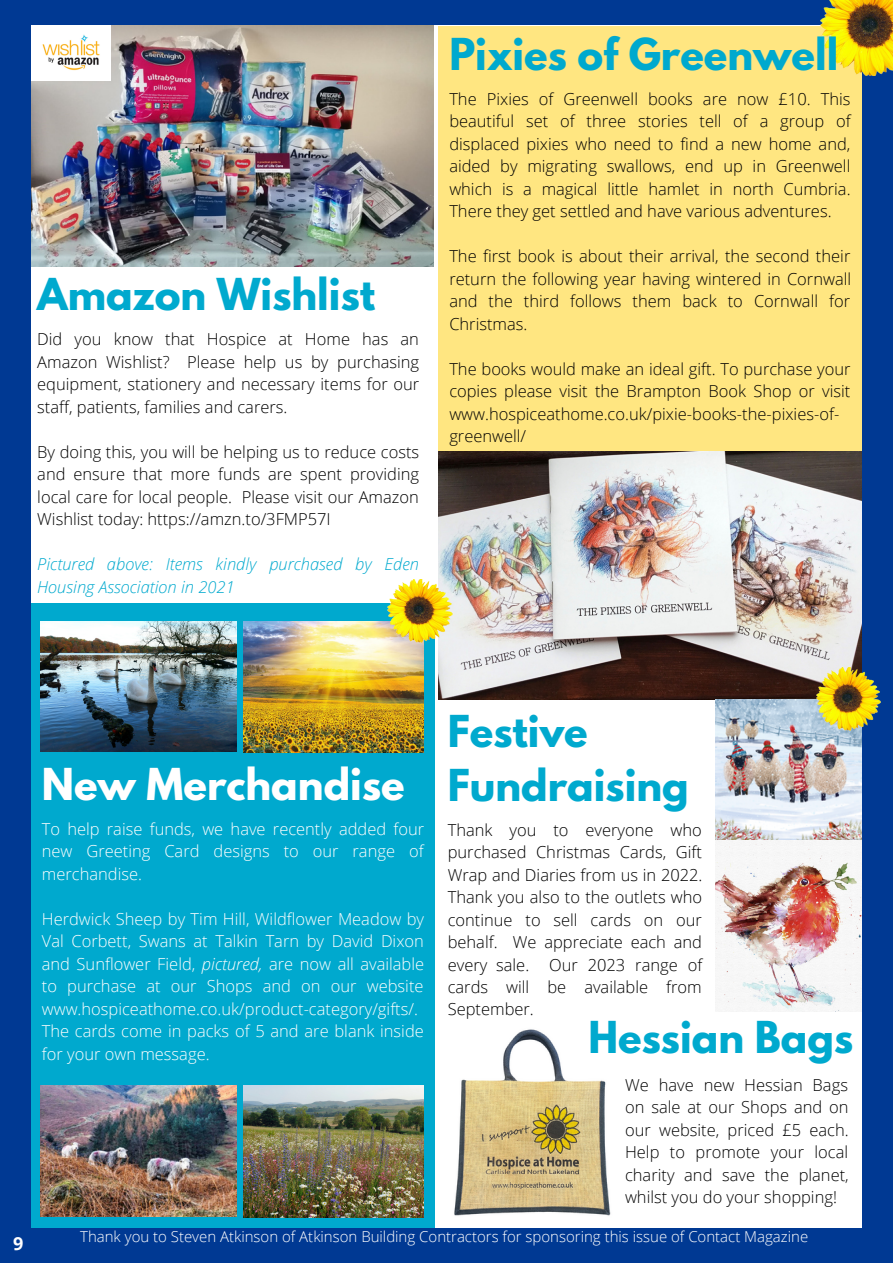
<style>
.page{position:relative;width:893px;height:1264px;background:#fff}
.page>*{position:absolute;margin:0;border:0;box-sizing:border-box;transform-origin:0 0}
.t1{font:700 39px/54px "League Spartan";color:#00a9ce}
.t2{font:700 39px "League Spartan";color:#fff}
.t3{font:700 18px "Open Sans";color:#fff}
.t4{font:300 16.5px/22.5px "Open Sans";color:#000;text-align:justify}
.t5{font:300 16.5px/22.5px "Open Sans";color:#fff;text-align:justify}
.t6{font:300 16.5px/22.5px "Open Sans";color:#010101;text-align:justify}
.t7{font:italic 300 16.5px/22.5px "Open Sans";color:#00a9ce}
.t8{font:300 15px "Open Sans";color:#fff}
.s1{color:#010101}
.s2{font-style:italic}
</style>
<div class="page">
<div style="left:0;top:0;width:892px;height:1262px;background:#003993"></div>
<div style="left:32px;top:26px;width:829px;height:1201px;background:#fff"></div>
<div style="left:31px;top:603px;width:404px;height:624px;background:#00a9ce"></div>
<div style="left:438px;top:26px;width:423px;height:428px;background:#ffe681"></div>
<img style="left:439px;top:452px;width:422px;height:247px">
<img style="left:820px;top:0;width:72px;height:76px">
<img style="left:31px;top:26px;width:402px;height:240px">
<img style="left:31px;top:26px;width:80px;height:55px">
<img style="left:244px;top:1085px;width:180px;height:132px">
<img style="left:41px;top:1085px;width:195px;height:131px">
<img style="left:41px;top:621px;width:195px;height:130px">
<img style="left:244px;top:621px;width:180px;height:132px">
<img style="left:715px;top:699px;width:146px;height:141px">
<img style="left:816px;top:667px;width:64px;height:63px">
<img style="left:388px;top:579px;width:64px;height:63px">
<img style="left:715px;top:840px;width:146px;height:171px">
<img style="left:454px;top:1029px;width:157px;height:187px">
<p class="t1" style="left:37px;top:272px;width:339px">Amazon Wishlist</p>
<p class="t4" style="left:37px;top:327px;width:383px">Did you know that Hospice at Home has an Amazon Wishlist? Please help us by purchasing equipment, stationery and necessary items for our staff, patients, families and carers.</p>
<p class="t4" style="left:37px;top:440px;width:383px">By doing this, you will be helping us to reduce costs and ensure that more funds are spent providing local care for local people. Please visit our Amazon Wishlist today: <span class="s1">https://amzn.to/3FMP57I</span></p>
<p class="t7" style="left:37px;top:552px;width:383px">Pictured above: Items kindly purchased by Eden<br>Housing Association in 2021</p>
<p class="t1" style="left:449px;top:32px;width:390px">Pixies of Greenwell</p>
<p class="t4" style="left:449px;top:87px;width:403px">The Pixies of Greenwell books are now £10. This beautiful set of three stories tell of a group of displaced pixies who need to find a new home and, aided by migrating swallows, end up in Greenwell which is a magical little hamlet in north Cumbria.<br>There they get settled and have various adventures.</p>
<p class="t4" style="left:449px;top:245px;width:403px">The first book is about their arrival, the second their return the following year having wintered in Cornwall and the third follows them back to Cornwall for Christmas.</p>
<p class="t4" style="left:449px;top:357px;width:402px;text-align:left">The books would make an ideal gift. To purchase your copies please visit the Brampton Book Shop or visit www.hospiceathome.co.uk/pixie-books-the-pixies-of&shy;greenwell/</p>
<p class="t2" style="left:42px;top:764px;width:364px">New Merchandise</p>
<p class="t5" style="left:42px;top:817px;width:384px">To help raise funds, we have recently added four new Greeting Card designs to our range of merchandise.</p>
<p class="t5" style="left:42px;top:907px;width:384px;text-align:left">Herdwick Sheep by Tim Hill, Wildflower Meadow by Val Corbett, Swans at Talkin Tarn by David Dixon and Sunflower Field, <span class="s2">pictured,</span> are now all available to purchase at our Shops and on our website www.hospiceathome.co.uk/product-category/gifts/.<br>The cards come in packs of 5 and are blank inside for your own message.</p>
<p class="t1" style="left:447px;top:709px;width:243px">Festive<br>Fundraising</p>
<p class="t6" style="left:447px;top:817px;width:256px">Thank you to everyone who purchased Christmas Cards, Gift Wrap and Diaries from us in 2022.<br>Thank you also to the outlets who continue to sell cards on our behalf. We appreciate each and every sale. Our 2023 range of cards will be available from September.</p>
<p class="t1" style="left:588px;top:1014px;width:266px">Hessian Bags</p>
<p class="t4" style="left:625px;top:1073px;width:225px">We have new Hessian Bags on sale at our Shops and on our website, priced £5 each.<br>Help to promote your local charity and save the planet, whilst you do your shopping!</p>
<p class="t3" style="left:13px;top:1230px;width:12px">9</p>
<p class="t8" style="left:80px;top:1226px;width:729px">Thank you to Steven Atkinson of Atkinson Building Contractors for sponsoring this issue of Contact Magazine</p>
</div>
